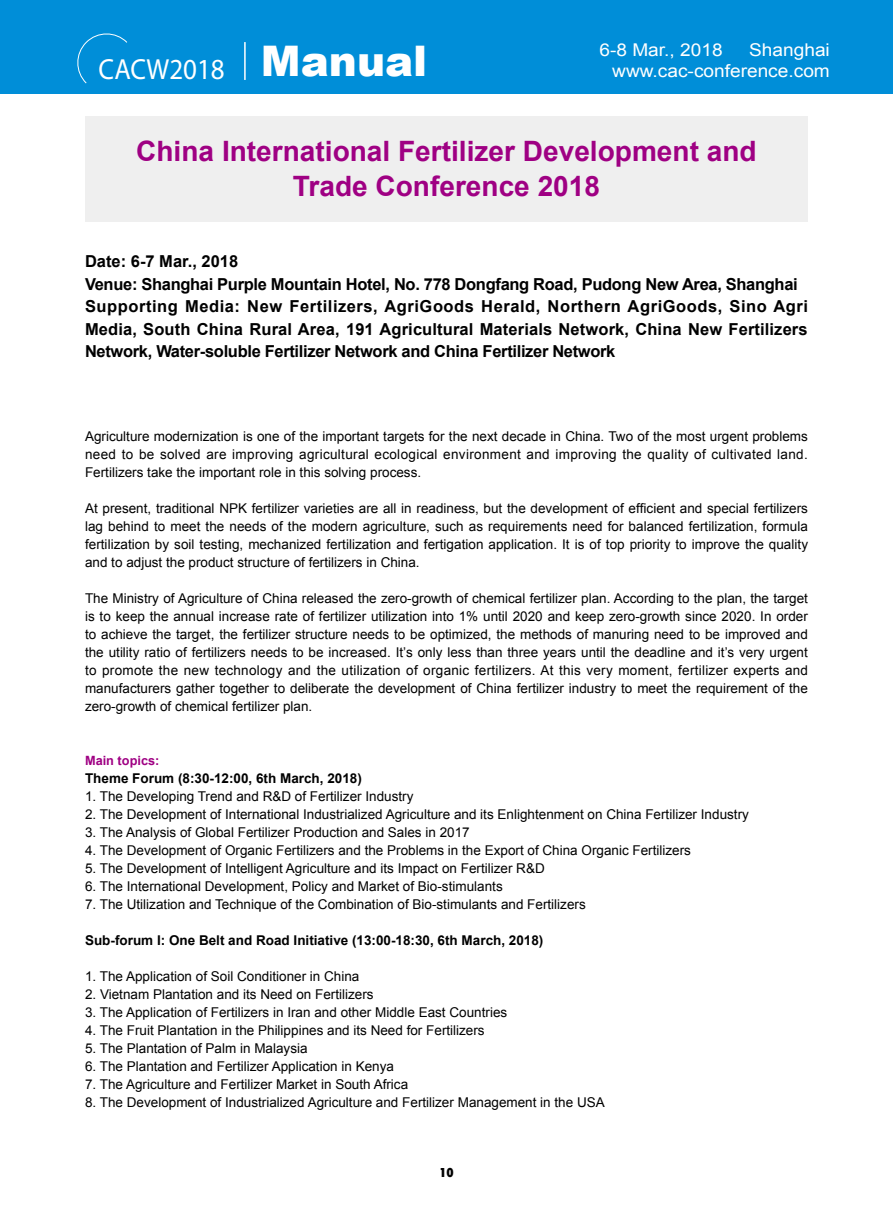
<style>
.page{position:relative;width:893px;height:1212px;background:#fff}
.page>*{position:absolute;margin:0;border:0;box-sizing:border-box;transform-origin:0 0}
.t1{font:29.1px "Myriad Pro";color:#fff;scale:.93 1}
.t2{font:700 28.05px/35.1px "Arial";color:#9f0083;text-align:center}
.t3{font:17.55px/21.3px "Arial";color:#fff;text-align:right;scale:1.08 1}
.t4{font:700 16.5px/22.5px "Arial";letter-spacing:.005em;color:#000}
.t5{font:13.5px/18px "Arial";color:#000;text-align:justify}
.t6{font:700 13.5px "Arial";color:#000}
.t7{font:700 12.75px "Arial";color:#9f0083}
.t8{font:800 condensed 12px "Futura LT";color:#000}
.s1{font-family:"Arial";font-weight:900;font-size:42.15px}
</style>
<div class="page">
<div style="left:0;top:0;width:893px;height:94px;background:#008ed8"></div>
<svg style="left:77px;top:33px;width:51px;height:51px"></svg>
<hr style="left:244px;top:42px;width:2px;height:38px;background:#fff">
<div style="left:85px;top:116px;width:723px;height:105px;background:#efefef"></div>
<p class="t3" style="left:612px;top:39px;width:203px">Shanghai www.cac-conference.com</p>
<h1 class="t1" style="left:99px;top:52px;width:355px">CACW2018 <span class="s1">Manual</span></h1>
<p class="t3" style="left:599px;top:39px;width:116px">6-8 Mar., 2018</p>
<h2 class="t2" style="left:136px;top:135px;width:622px">China International Fertilizer Development and<br>Trade Conference 2018</h2>
<p class="t4" style="left:85px;top:251px;width:724px">Date: 6-7 Mar., 2018<br>Venue: Shanghai Purple Mountain Hotel, No. 778 Dongfang Road, Pudong New Area, Shanghai Supporting Media: New Fertilizers, AgriGoods Herald, Northern AgriGoods, Sino Agri Media, South China Rural Area, 191 Agricultural Materials Network, China New Fertilizers Network, Water-soluble Fertilizer Network and China Fertilizer Network</p>
<p class="t5" style="left:85px;top:427px;width:724px">Agriculture modernization is one of the important targets for the next decade in China. Two of the most urgent problems need to be solved are improving agricultural ecological environment and improving the quality of cultivated land.<br>Fertilizers take the important role in this solving process.</p>
<p class="t5" style="left:85px;top:499px;width:724px">At present, traditional NPK fertilizer varieties are all in readiness, but the development of efficient and special fertilizers lag behind to meet the needs of the modern agriculture, such as requirements need for balanced fertilization, formula fertilization by soil testing, mechanized fertilization and fertigation application. It is of top priority to improve the quality and to adjust the product structure of fertilizers in China.</p>
<p class="t5" style="left:85px;top:589px;width:725px">The Ministry of Agriculture of China released the zero-growth of chemical fertilizer plan. According to the plan, the target is to keep the annual increase rate of fertilizer utilization into 1% until 2020 and keep zero-growth since 2020. In order to achieve the target, the fertilizer structure needs to be optimized, the methods of manuring need to be improved and the utility ratio of fertilizers needs to be increased. It’s only less than three years until the deadline and it’s very urgent to promote the new technology and the utilization of organic fertilizers. At this very moment, fertilizer experts and manufacturers gather together to deliberate the development of China fertilizer industry to meet the requirement of the zero-growth of chemical fertilizer plan.</p>
<p class="t7" style="left:85px;top:751px;width:76px">Main topics:</p>
<p class="t6" style="left:85px;top:769px;width:278px">Theme Forum (8:30-12:00, 6th March, 2018)</p>
<p class="t5" style="left:85px;top:787px;width:330px">1. The Developing Trend and R&amp;D of Fertilizer Industry</p>
<p class="t5" style="left:85px;top:805px;width:665px">2. The Development of International Industrialized Agriculture and its Enlightenment on China Fertilizer Industry</p>
<p class="t5" style="left:85px;top:823px;width:386px">3. The Analysis of Global Fertilizer Production and Sales in 2017</p>
<p class="t5" style="left:85px;top:841px;width:607px">4. The Development of Organic Fertilizers and the Problems in the Export of China Organic Fertilizers</p>
<p class="t5" style="left:85px;top:859px;width:461px">5. The Development of Intelligent Agriculture and its Impact on Fertilizer R&amp;D</p>
<p class="t5" style="left:85px;top:877px;width:419px">6. The International Development, Policy and Market of Bio-stimulants</p>
<p class="t5" style="left:85px;top:895px;width:502px">7. The Utilization and Technique of the Combination of Bio-stimulants and Fertilizers</p>
<p class="t6" style="left:85px;top:931px;width:460px">Sub-forum I: One Belt and Road Initiative (13:00-18:30, 6th March, 2018)</p>
<p class="t5" style="left:85px;top:967px;width:276px">1. The Application of Soil Conditioner in China</p>
<p class="t5" style="left:85px;top:985px;width:290px">2. Vietnam Plantation and its Need on Fertilizers</p>
<p class="t5" style="left:85px;top:1003px;width:424px">3. The Application of Fertilizers in Iran and other Middle East Countries</p>
<p class="t5" style="left:85px;top:1021px;width:401px">4. The Fruit Plantation in the Philippines and its Need for Fertilizers</p>
<p class="t5" style="left:85px;top:1039px;width:224px">5. The Plantation of Palm in Malaysia</p>
<p class="t5" style="left:85px;top:1057px;width:310px">6. The Plantation and Fertilizer Application in Kenya</p>
<p class="t5" style="left:85px;top:1075px;width:325px">7. The Agriculture and Fertilizer Market in South Africa</p>
<p class="t5" style="left:85px;top:1093px;width:521px">8. The Development of Industrialized Agriculture and Fertilizer Management in the USA</p>
<p class="t8" style="left:439px;top:1164px;width:16px">10</p>
</div>
